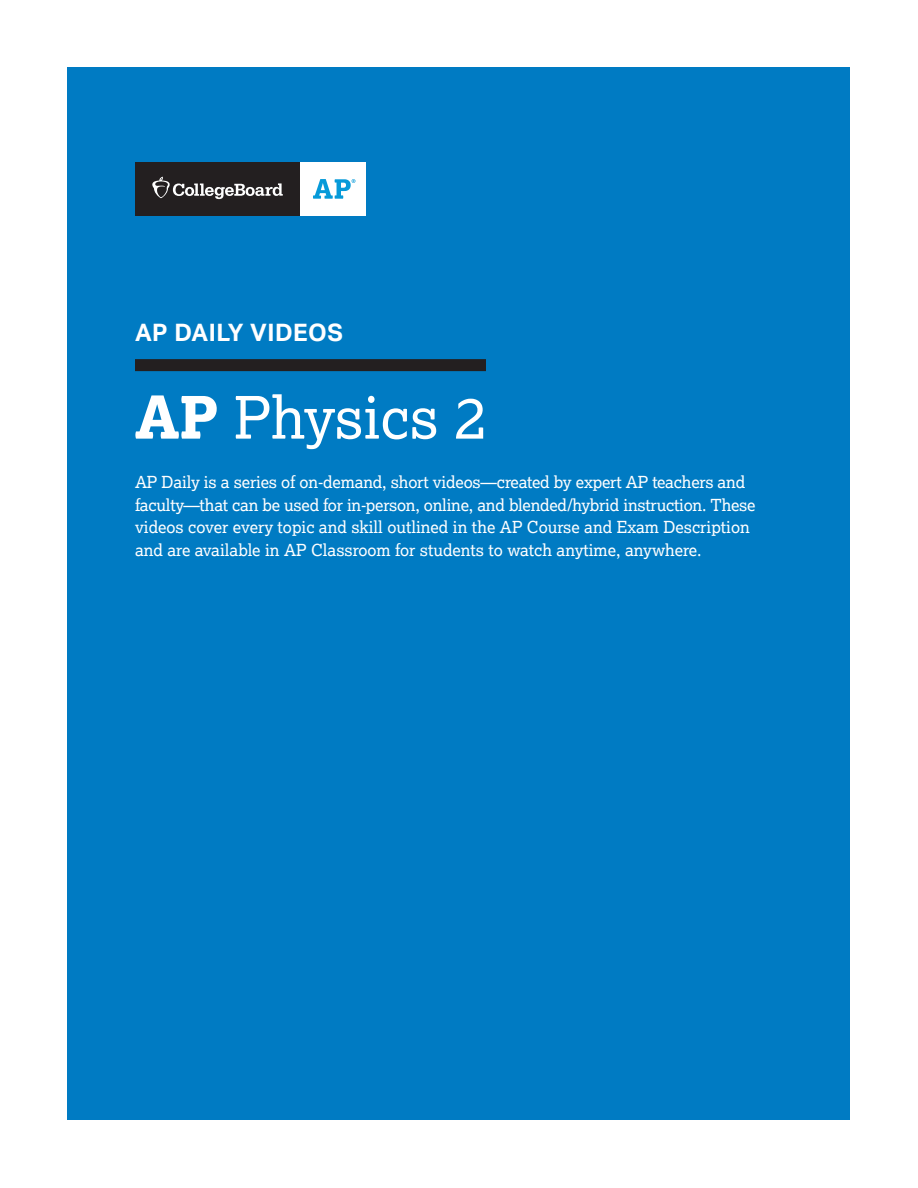
<style>
.page{position:relative;width:918px;height:1188px;background:#fff}
.page>*{position:absolute;margin:0;border:0;box-sizing:border-box;transform-origin:0 0}
.t1{font:58.5px "Lexia";color:#fff}
.t2{font:700 24px "Aktiv Grotesk";letter-spacing:.02em;color:#fff}
.t3{font:16.5px/22.5px "Lexia";letter-spacing:-.01em;color:#fff}
.s1{font-weight:800}
</style>
<div class="page">
<div style="left:68px;top:68px;width:782px;height:1052px;background:#007bc3"></div>
<div style="left:135px;top:162px;width:165px;height:54px;background:#231f20"></div>
<svg style="left:152px;top:177px;width:131px;height:22px"></svg>
<div style="left:300px;top:162px;width:66px;height:54px;background:#fff"></div>
<svg style="left:313px;top:179px;width:42px;height:20px"></svg>
<div style="left:135px;top:359px;width:351px;height:12px;background:#231f20"></div>
<h2 class="t2" style="left:135px;top:319px;width:209px">AP DAILY VIDEOS</h2>
<h1 class="t1" style="left:135px;top:381px;width:353px"><span class="s1">AP</span> Physics 2</h1>
<p class="t3" style="left:135px;top:470px;width:622px">AP Daily is a series of on-demand, short videos—created by expert AP teachers and faculty—that can be used for in-person, online, and blended/hybrid instruction. These videos cover every topic and skill outlined in the AP Course and Exam Description and are available in AP Classroom for students to watch anytime, anywhere.</p>
</div>
